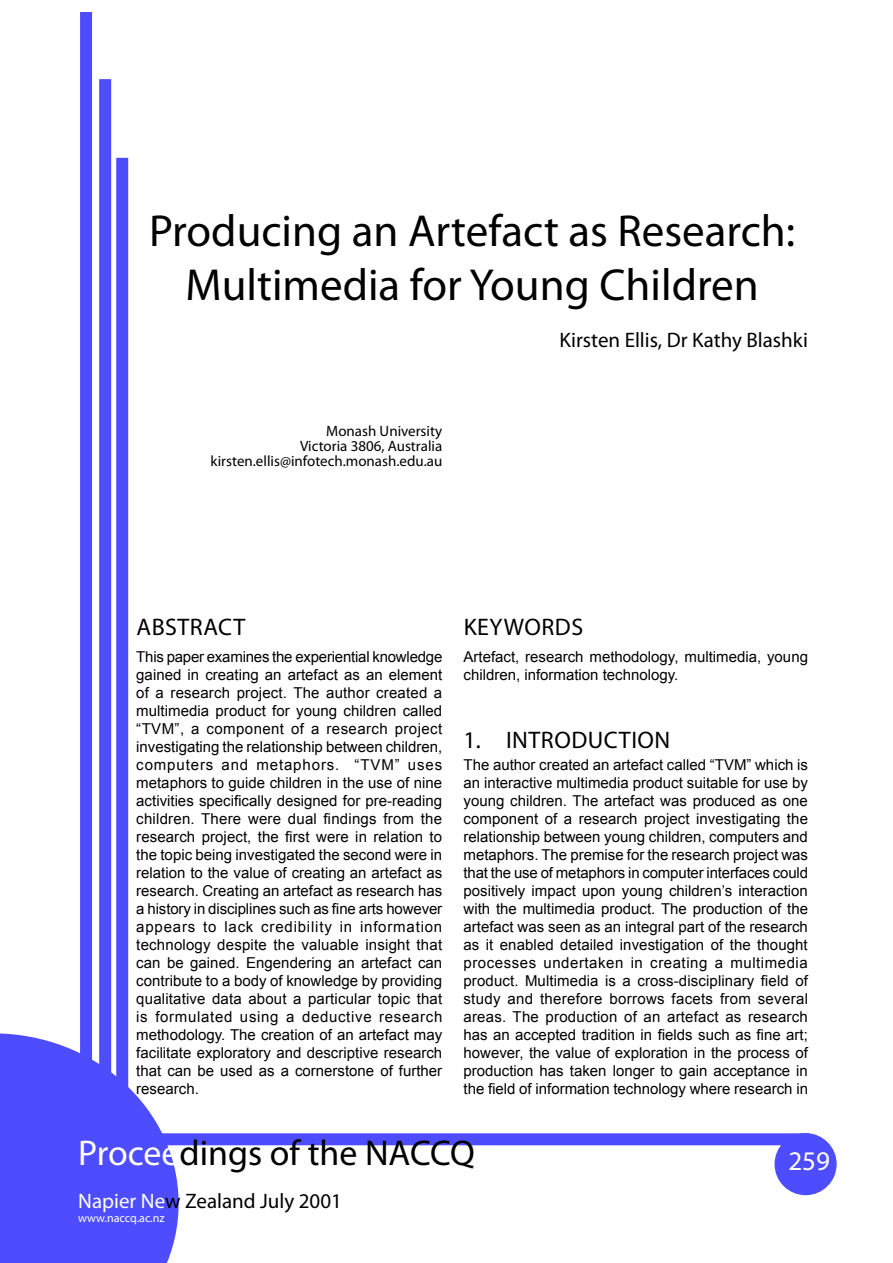
<style>
.page{position:relative;width:893px;height:1263px;background:#fff}
.page>*{position:absolute;margin:0;border:0;box-sizing:border-box;transform-origin:0 0}
.t1{font:45px/54px "Paris NO";color:#000;text-align:center}
.t2{font:35.85px "Bernie BO";color:#000}
.t3{font:27px "Bernie BO";color:#fff}
.t4{font:24px "Paris NO";letter-spacing:.02em;color:#000}
.t5{font:21px "Bernie BO";color:#000}
.t6{font:15px/18px "Arial";color:#000;text-align:justify}
.t7{font:15px/15px "Bernie BO";color:#000;text-align:right}
.t8{font:12px "Bernie BO";color:#fff}
.s1{color:#fff}
</style>
<div class="page">
<svg style="left:0;top:1033px;width:179px;height:230px;background:#6868ff"></svg>
<div style="left:776px;top:1134px;width:59px;height:60px;background:#4d4dff;border-radius:50%"></div>
<div style="left:774px;top:1133px;width:63px;height:62px;border:3px solid #4d4dff;border-radius:50%"></div>
<div style="left:106px;top:1133px;width:703px;height:12px;background:#4d4dff"></div>
<div style="left:116px;top:158px;width:12px;height:988px;background:#4d4dff"></div>
<div style="left:99px;top:79px;width:12px;height:1065px;background:#4d4dff"></div>
<div style="left:80px;top:12px;width:12px;height:1137px;background:#4d4dff"></div>
<h1 class="t1" style="left:149px;top:204px;width:648px">Producing an Artefact as Research:<br>Multimedia for Young Children</h1>
<h3 class="t5" style="left:559px;top:327px;width:250px">Kirsten Ellis, Dr Kathy Blashki</h3>
<p class="t7" style="left:210px;top:424px;width:233px">Monash University<br>Victoria 3806, Australia kirsten.ellis@infotech.monash.edu.au</p>
<h3 class="t4" style="left:137px;top:612px;width:110px">ABSTRACT</h3>
<p class="t6" style="left:136px;top:647px;width:308px">This paper examines the experiential knowledge gained in creating an artefact as an element of a research project. The author created a multimedia product for young children called “TVM”, a component of a research project investigating the relationship between children, computers and metaphors. “TVM” uses metaphors to guide children in the use of nine activities specifically designed for pre-reading children. There were dual findings from the research project, the first were in relation to the topic being investigated the second were in relation to the value of creating an artefact as research. Creating an artefact as research has a history in disciplines such as fine arts however appears to lack credibility in information technology despite the valuable insight that can be gained. Engendering an artefact can contribute to a body of knowledge by providing qualitative data about a particular topic that is formulated using a deductive research methodology. The creation of an artefact may facilitate exploratory and descriptive research that can be used as a cornerstone of further research.</p>
<h3 class="t4" style="left:464px;top:612px;width:121px">KEYWORDS</h3>
<p class="t6" style="left:463px;top:647px;width:346px">Artefact, research methodology, multimedia, young children, information technology.</p>
<h3 class="t4" style="left:463px;top:725px;width:208px">1. INTRODUCTION</h3>
<p class="t6" style="left:463px;top:756px;width:346px">The author created an artefact called “TVM” which is an interactive multimedia product suitable for use by young children. The artefact was produced as one component of a research project investigating the relationship between young children, computers and metaphors. The premise for the research project was that the use of metaphors in computer interfaces could positively impact upon young children’s interaction with the multimedia product. The production of the artefact was seen as an integral part of the research as it enabled detailed investigation of the thought processes undertaken in creating a multimedia product. Multimedia is a cross-disciplinary field of study and therefore borrows facets from several areas. The production of an artefact as research has an accepted tradition in fields such as fine art; however, the value of exploration in the process of production has taken longer to gain acceptance in the field of information technology where research in</p>
<h2 class="t2" style="left:78px;top:1130px;width:398px"><span class="s1">Procee</span>dings of the NACCQ</h2>
<h3 class="t5" style="left:78px;top:1188px;width:265px"><span class="s1">Napier Ne</span>w Zealand July 2001</h3>
<p class="t8" style="left:78px;top:1211px;width:88px">www.naccq.ac.nz</p>
<h3 class="t3" style="left:788px;top:1144px;width:43px">259</h3>
</div>
